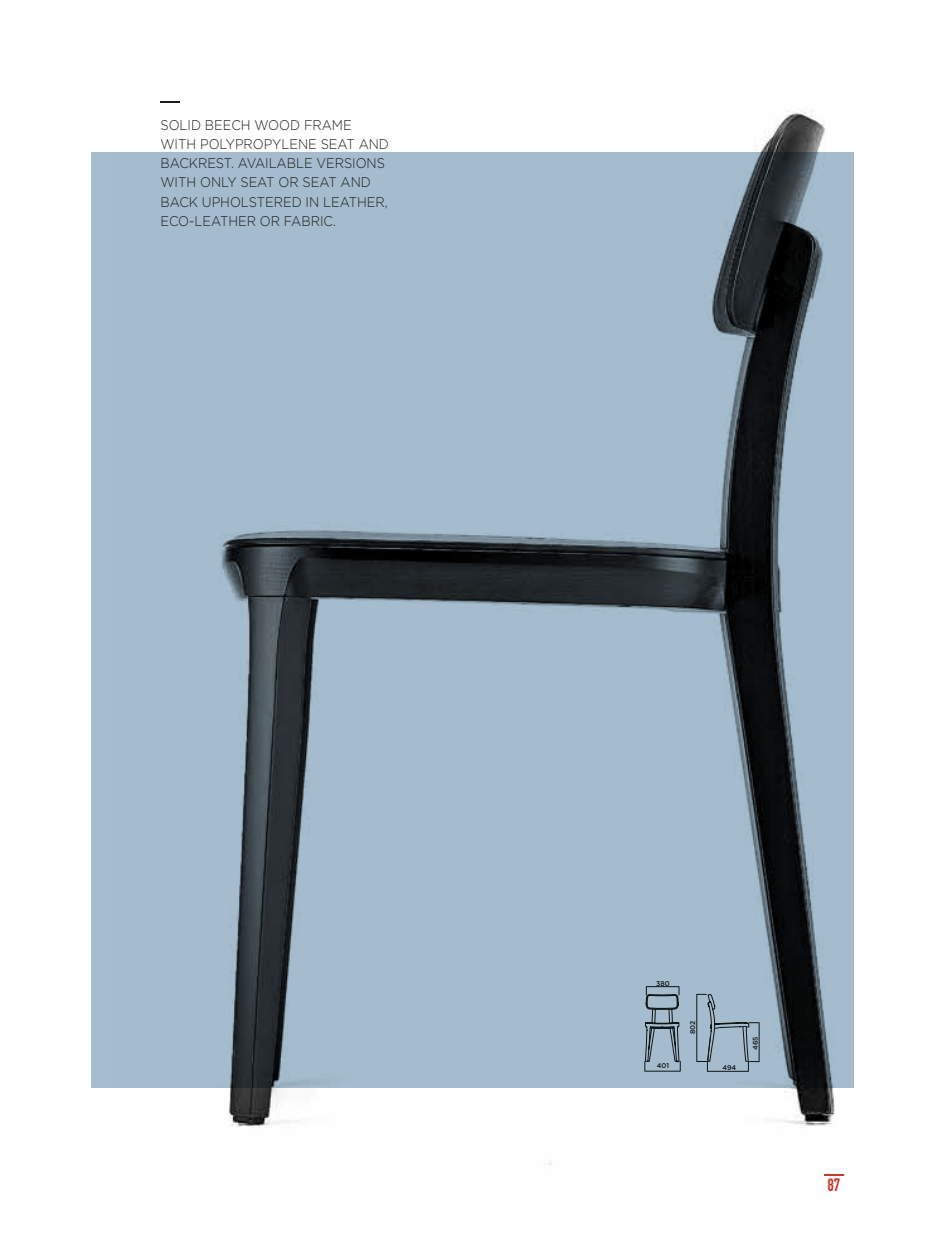
<style>
.page{position:relative;width:943px;height:1241px;background:#fff}
.page>*{position:absolute;margin:0;border:0;box-sizing:border-box;transform-origin:0 0}
.t1{font:700 17.5px "DIN Condensed";color:#c9382a}
.t2{font:300 14px/19.2px "Gotham";color:#1d1d1b;scale:.92 1}
.t3{font:500 6.83px "Gotham";color:#1d1d1b}
</style>
<div class="page">
<div style="left:91px;top:153px;width:762px;height:935px;background:#a5bdce"></div>
<img style="left:116px;top:109px;width:738px;height:1067px">
<svg style="left:625px;top:972px;width:157px;height:107px"></svg>
<div style="left:646px;top:986px;width:33px;height:9px;border:1px solid #1d1d1b"></div>
<hr style="left:160px;top:101px;width:20px;height:2px;background:#1d1d1b">
<svg style="left:824px;top:1173px;width:19px;height:2px"></svg>
<p class="t2" style="left:160px;top:115px;width:29px">SOLID</p>
<p class="t2" style="left:205px;top:115px;width:10px">BEE</p>
<p class="t2" style="left:231px;top:115px;width:130px">CH WOOD FRAME</p>
<p class="t2" style="left:160px;top:134px;width:24px">WITH</p>
<p class="t2" style="left:200px;top:134px;width:99px">POLYPROPYLENE</p>
<p class="t2" style="left:321px;top:134px;width:10px">SEAT</p>
<p class="t2" style="left:160px;top:134px;width:248px;text-indent:198px">AND<br>BACKREST. AVAILABLE VERSIONS<br>WITH ONLY SEAT OR SEAT AND<br>BACK U PHOLSTERED IN LEATHER,<br>ECO-LEATHER OR FABRIC.</p>
<p class="t3" style="left:656px;top:978px;width:15px">380</p>
<p class="t3" style="left:657px;top:1061px;width:14px">401</p>
<p class="t3" style="left:688px;top:1033px;width:15px;rotate:-90deg">802</p>
<p class="t3" style="left:722px;top:1062px;width:15px">494</p>
<p class="t3" style="left:751px;top:1049px;width:15px;rotate:-90deg">465</p>
<p class="t1" style="left:827px;top:1174px;width:14px">87</p>
</div>
